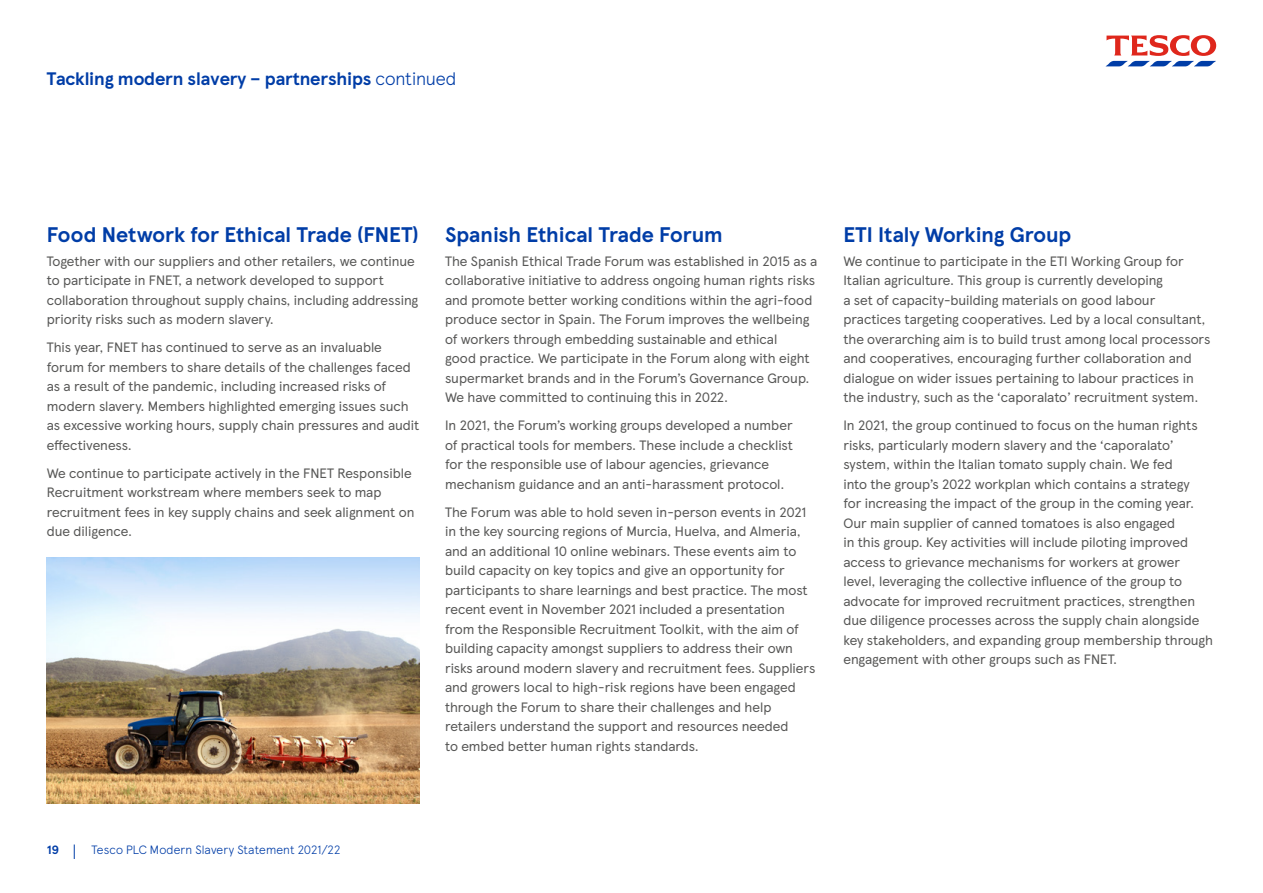
<style>
.page{position:relative;width:1263px;height:893px;background:#fff}
.page>*{position:absolute;margin:0;border:0;box-sizing:border-box;transform-origin:0 0}
.t1{font:700 21px "TESCO Modern";color:#003da7}
.t2{font:700 18px "TESCO Modern";letter-spacing:-.01em;color:#003da7}
.t3{font:13.5px/19.5px "TESCO Modern";color:#575756}
.t4{font:300 12px "TESCO Modern";letter-spacing:.01em;color:#003da7}
.t5{font:700 12px "TESCO Modern";color:#003da7}
.s1{font-weight:300}
</style>
<div class="page">
<img style="left:47px;top:558px;width:373px;height:246px">
<svg style="left:1106px;top:35px;width:110px;height:31px"></svg>
<svg style="left:74px;top:844px;width:1px;height:15px"></svg>
<h2 class="t2" style="left:47px;top:65px;width:411px">Tackling modern slavery – partnerships <span class="s1">continued</span></h2>
<h1 class="t1" style="left:47px;top:219px;width:374px">Food Network for Ethical Trade (FNET)</h1>
<p class="t3" style="left:47px;top:251px;width:373px">Together with our suppliers and other retailers, we continue to participate in FNET, a network developed to support collaboration throughout supply chains, including addressing priority risks such as modern slavery.</p>
<p class="t3" style="left:47px;top:337px;width:374px">This year, FNET has continued to serve as an invaluable forum for members to share details of the challenges faced as a result of the pandemic, including increased risks of modern slavery. Members highlighted emerging issues such as excessive working hours, supply chain pressures and audit effectiveness.</p>
<p class="t3" style="left:47px;top:462px;width:369px">We continue to participate actively in the FNET Responsible Recruitment workstream where members seek to map recruitment fees in key supply chains and seek alignment on due diligence.</p>
<h1 class="t1" style="left:445px;top:219px;width:279px">Spanish Ethical Trade Forum</h1>
<p class="t3" style="left:445px;top:251px;width:374px">The Spanish Ethical Trade Forum was established in 2015 as a collaborative initiative to address ongoing human rights risks and promote better working conditions within the agri-food produce sector in Spain. The Forum improves the wellbeing of workers through embedding sustainable and ethical<br>good practice. We participate in the Forum along with eight supermarket brands and in the Forum’s Governance Group.<br>We have committed to continuing this in 2022.</p>
<p class="t3" style="left:445px;top:415px;width:349px">In 2021, the Forum’s working groups developed a number of practical tools for members. These include a checklist for the responsible use of labour agencies, grievance mechanism guidance and an anti-harassment protocol.</p>
<p class="t3" style="left:445px;top:501px;width:372px">The Forum was able to hold seven in-person events in 2021 in the key sourcing regions of Murcia, Huelva, and Almeria, and an additional 10 online webinars. These events aim to build capacity on key topics and give an opportunity for participants to share learnings and best practice. The most recent event in November 2021 included a presentation from the Responsible Recruitment Toolkit, with the aim of building capacity amongst suppliers to address their own risks around modern slavery and recruitment fees. Suppliers and growers local to high-risk regions have been engaged through the Forum to share their challenges and help retailers understand the support and resources needed<br>to embed better human rights standards.</p>
<h1 class="t1" style="left:843px;top:219px;width:229px">ETI Italy Working Group</h1>
<p class="t3" style="left:843px;top:251px;width:369px">We continue to participate in the ETI Working Group for Italian agriculture. This group is currently developing<br>a set of capacity-building materials on good labour practices targeting cooperatives. Led by a local consultant, the overarching aim is to build trust among local processors and cooperatives, encouraging further collaboration and dialogue on wider issues pertaining to labour practices in the industry, such as the ‘caporalato’ recruitment system.</p>
<p class="t3" style="left:843px;top:415px;width:371px">In 2021, the group continued to focus on the human rights risks, particularly modern slavery and the ‘caporalato’ system, within the Italian tomato supply chain. We fed<br>into the group’s 2022 workplan which contains a strategy<br>for increasing the impact of the group in the coming year.<br>Our main supplier of canned tomatoes is also engaged<br>in this group. Key activities will include piloting improved access to grievance mechanisms for workers at grower level, leveraging the collective influence of the group to advocate for improved recruitment practices, strengthen due diligence processes across the supply chain alongside key stakeholders, and expanding group membership through engagement with other groups such as FNET.</p>
<p class="t5" style="left:47px;top:840px;width:14px">19</p>
<p class="t4" style="left:91px;top:840px;width:250px">Tesco PLC Modern Slavery Statement 2021/22</p>
</div>
